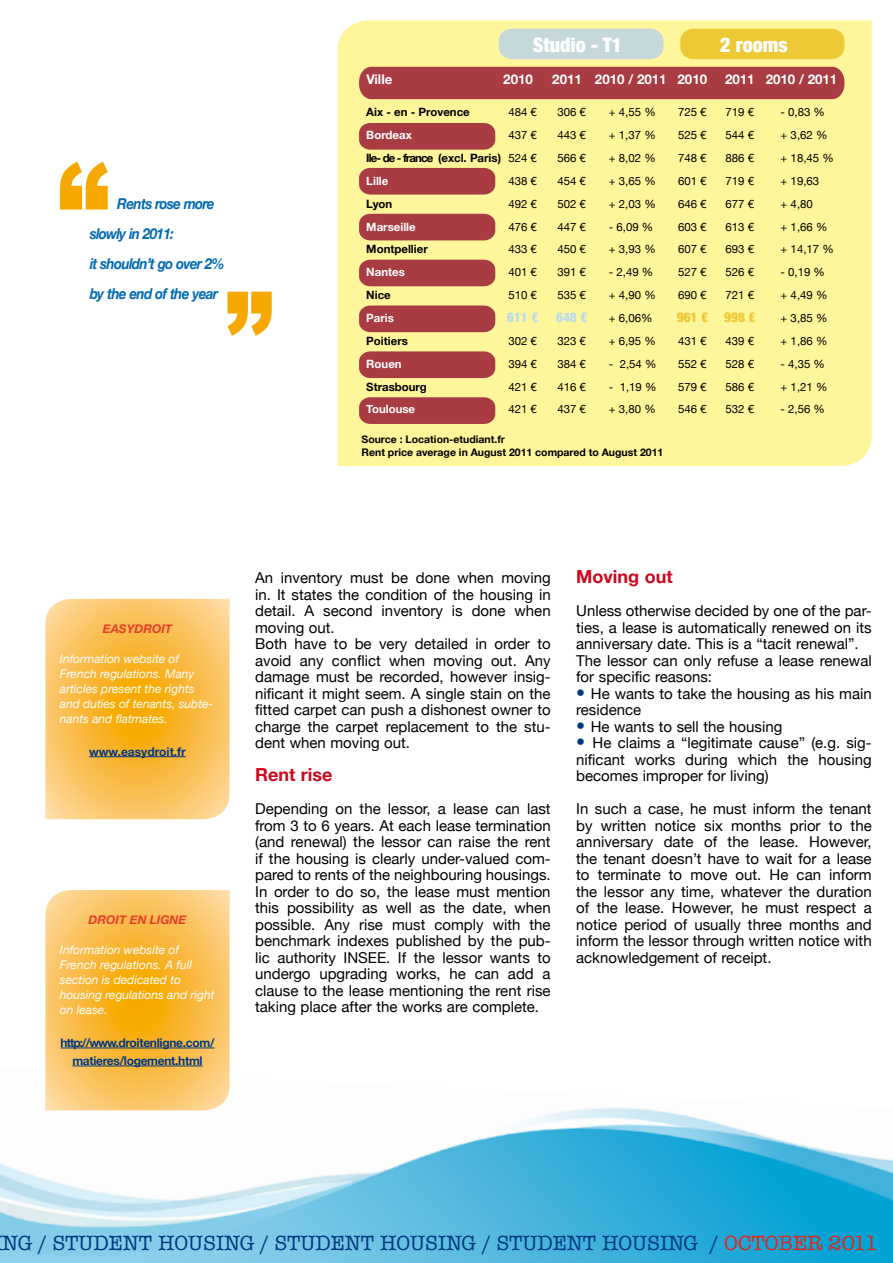
<style>
.page{position:relative;width:893px;height:1263px;background:#fff}
.page>*{position:absolute;margin:0;border:0;box-sizing:border-box;transform-origin:0 0}
.t1{font:21px "American Typewriter";color:#003882}
.t2{font:900 condensed 19.95px "Helvetica Neue";color:#fff}
.t3{font:700 18px "Helvetica Neue";color:#cd071e}
.t4{font:15px/16.5px "Helvetica Neue";color:#000}
.t5{font:italic 700 15px/30px "Helvetica Neue";letter-spacing:-.05em;color:#006ab3;scale:.9 1}
.t6{font:700 13.35px "Helvetica Neue";color:#fff}
.t7{font:900 condensed 13.35px "Helvetica Neue";color:#bbddeb}
.t8{font:900 condensed 13.35px "Helvetica Neue";color:#edca35}
.t9{font:italic 12px/15px "Helvetica Neue";color:#fff}
.t10{font:700 12px/18px "Helvetica Neue";letter-spacing:-.025em;color:#003882;text-align:center}
.t11{font:italic 700 12px "Helvetica Neue";color:#e63e28}
.t12{font:700 12px "Helvetica Neue";color:#003882}
.t13{font:11.4px/22.8px "Helvetica Neue";color:#000;text-align:justify}
.t14{font:700 11.4px "Helvetica Neue";color:#000}
.t15{font:700 11.4px "Helvetica Neue";color:#fff}
.t16{font:700 11.4px "Helvetica Neue";letter-spacing:-.075em;color:#000}
.t17{font:700 10.5px/13.4px "Helvetica Neue";color:#000}
.s1{font-size:18px;color:#003882}
.s2{color:#e42618}
</style>
<div class="page">
<img style="left:0;top:1107px;width:893px;height:156px">
<svg style="left:45px;top:599px;width:185px;height:220px;background:#fabf52"></svg>
<svg style="left:45px;top:890px;width:185px;height:220px;background:#f9bf52"></svg>
<hr style="left:89px;top:756px;width:97px;height:1px;background:#003882">
<hr style="left:61px;top:1048px;width:153px;height:1px;background:#003882">
<hr style="left:72px;top:1066px;width:131px;height:1px;background:#003882">
<div style="left:337px;top:20px;width:535px;height:446px;background:#fff59b"></div>
<div style="left:359px;top:67px;width:485px;height:32px;background:#a83c42"></div>
<div style="left:680px;top:29px;width:164px;height:30px;background:#edca35"></div>
<div style="left:499px;top:29px;width:164px;height:30px;background:#c5d8db"></div>
<div style="left:359px;top:123px;width:136px;height:27px;background:#a83c42"></div>
<div style="left:359px;top:168px;width:136px;height:27px;background:#a83c42"></div>
<div style="left:359px;top:214px;width:136px;height:26px;background:#a83c42"></div>
<div style="left:359px;top:260px;width:136px;height:26px;background:#a83c42"></div>
<div style="left:359px;top:305px;width:136px;height:27px;background:#a83c42"></div>
<div style="left:359px;top:351px;width:136px;height:27px;background:#a83c42"></div>
<div style="left:359px;top:397px;width:136px;height:27px;background:#a83c42"></div>
<svg style="left:60px;top:162px;width:48px;height:47px"></svg>
<svg style="left:227px;top:292px;width:45px;height:44px"></svg>
<p class="t5" style="left:90px;top:188px;width:151px;text-indent:28px">Rents rose more slowly in 2011:<br>it shouldn’t go over 2% by the end of the year</p>
<p class="t6" style="left:366px;top:67px;width:28px">Ville</p>
<h2 class="t2" style="left:533px;top:28px;width:91px">Studio - T1</h2>
<h2 class="t2" style="left:720px;top:28px;width:69px">2 rooms</h2>
<p class="t6" style="left:503px;top:67px;width:31px">2010</p>
<p class="t6" style="left:552px;top:67px;width:156px">2011 2010 / 2011 2010</p>
<p class="t6" style="left:725px;top:67px;width:114px">2011 2010 / 2011</p>
<p class="t13" style="left:508px;top:100px;width:30px">484 € 437 € 524 € 438 € 492 € 476 € 433 € 401 € 510 €</p>
<p class="t7" style="left:507px;top:306px;width:33px">611 €</p>
<p class="t13" style="left:508px;top:329px;width:30px">302 € 394 € 421 € 421 €</p>
<p class="t14" style="left:366px;top:102px;width:105px">Aix - en - Provence</p>
<p class="t15" style="left:366px;top:125px;width:47px">Bordeax</p>
<p class="t16" style="left:366px;top:148px;width:136px">Ile- de - france (excl. Paris)</p>
<p class="t15" style="left:366px;top:170px;width:24px">Lille</p>
<p class="t14" style="left:366px;top:193px;width:28px">Lyon</p>
<p class="t15" style="left:366px;top:216px;width:51px">Marseille</p>
<p class="t14" style="left:366px;top:239px;width:63px">Montpellier</p>
<p class="t15" style="left:366px;top:262px;width:40px">Nantes</p>
<p class="t14" style="left:366px;top:285px;width:26px">Nice</p>
<p class="t15" style="left:366px;top:308px;width:29px">Paris</p>
<p class="t14" style="left:366px;top:330px;width:43px">Poitiers</p>
<p class="t15" style="left:366px;top:353px;width:37px">Rouen</p>
<p class="t14" style="left:366px;top:376px;width:62px">Strasbourg</p>
<p class="t15" style="left:366px;top:399px;width:50px">Toulouse</p>
<p class="t13" style="left:557px;top:100px;width:30px">306 € 443 € 566 € 454 € 502 € 447 € 450 € 391 € 535 €</p>
<p class="t7" style="left:556px;top:306px;width:33px">648 €</p>
<p class="t13" style="left:557px;top:329px;width:30px">323 € 384 € 416 € 437 €</p>
<p class="t13" style="left:609px;top:100px;width:48px">+ 4,55 % + 1,37 % + 8,02 % + 3,65 % + 2,03 %</p>
<p class="t13" style="left:609px;top:214px;width:48px">- 6,09 % + 3,93 %</p>
<p class="t13" style="left:609px;top:260px;width:48px;text-align:left">- 2,49 % + 4,90 % + 6,06% + 6,95 %</p>
<p class="t13" style="left:609px;top:351px;width:49px">- 2,54 %</p>
<p class="t13" style="left:609px;top:374px;width:49px">- 1,19 % + 3,80 %</p>
<p class="t17" style="left:362px;top:432px;width:303px">Source : Location-etudiant.fr<br>Rent price average in August 2011 compared to August 2011</p>
<p class="t13" style="left:678px;top:100px;width:30px">725 € 525 € 748 € 601 € 646 € 603 € 607 € 527 € 690 €</p>
<p class="t8" style="left:677px;top:306px;width:33px">961 €</p>
<p class="t13" style="left:678px;top:329px;width:30px">431 € 552 € 579 € 546 €</p>
<p class="t13" style="left:726px;top:100px;width:30px">719 € 544 € 886 € 719 € 677 € 613 € 693 € 526 € 721 €</p>
<p class="t8" style="left:724px;top:306px;width:33px">998 €</p>
<p class="t13" style="left:726px;top:329px;width:30px">439 € 528 € 586 € 532 €</p>
<p class="t13" style="left:781px;top:100px;width:55px;text-align:left">- 0,83 % + 3,62 % + 18,45 % + 19,63<br>+ 4,80<br>+ 1,66 % + 14,17 %</p>
<p class="t13" style="left:781px;top:260px;width:48px;text-align:left">- 0,19 % + 4,49 % + 3,85 % + 1,86 %</p>
<p class="t13" style="left:781px;top:351px;width:48px">- 4,35 % + 1,21 %</p>
<p class="t13" style="left:781px;top:397px;width:46px">- 2,56 %</p>
<p class="t11" style="left:103px;top:619px;width:71px">EASYDROIT</p>
<p class="t9" style="left:60px;top:650px;width:155px">Information website of<br>French regulations. Many articles present the rights and duties of tenants, subte&shy;nants and flatmates.</p>
<p class="t12" style="left:89px;top:740px;width:98px">www.easydroit.fr</p>
<p class="t11" style="left:89px;top:910px;width:99px">DROIT EN LIGNE</p>
<p class="t9" style="left:60px;top:941px;width:156px">Information website of<br>French regulations. A full section is dedicated to housing regulations and right on lease.</p>
<p class="t10" style="left:61px;top:1033px;width:155px">http://www.droitenligne.com/ matieres/logement.html</p>
<p class="t4" style="left:255px;top:569px;width:297px">An inventory must be done when moving in. It states the condition of the housing in detail. A second inventory is done when moving out.<br>Both have to be very detailed in order to avoid any conflict when moving out. Any damage must be recorded, however insig&shy;nificant it might seem. A single stain on the fitted carpet can push a dishonest owner to charge the carpet replacement to the stu&shy;dent when moving out.</p>
<p class="t3" style="left:255px;top:759px;width:79px">Rent rise</p>
<p class="t4" style="left:255px;top:800px;width:297px;text-align:justify">Depending on the lessor, a lease can last from 3 to 6 years. At each lease termination (and renewal) the lessor can raise the rent if the housing is clearly under-valued com&shy;pared to rents of the neighbouring housings.<br>In order to do so, the lease must mention this possibility as well as the date, when possible. Any rise must comply with the benchmark indexes published by the pub&shy;lic authority INSEE. If the lessor wants to undergo upgrading works, he can add a clause to the lease mentioning the rent rise taking place after the works are complete.</p>
<p class="t3" style="left:576px;top:561px;width:98px">Moving out</p>
<p class="t4" style="left:576px;top:602px;width:297px">Unless otherwise decided by one of the par&shy;ties, a lease is automatically renewed on its anniversary date. This is a “tacit renewal”.<br>The lessor can only refuse a lease renewal for specific reasons:</p>
<p class="t4" style="left:576px;top:684px;width:297px"><span class="s1">•</span> He wants to take the housing as his main residence</p>
<p class="t4" style="left:576px;top:717px;width:208px"><span class="s1">•</span> He wants to sell the housing</p>
<p class="t4" style="left:576px;top:734px;width:297px;text-align:justify"><span class="s1">•</span> He claims a “legitimate cause” (e.g. sig&shy;nificant works during which the housing becomes improper for living)</p>
<p class="t4" style="left:576px;top:800px;width:297px;text-align:justify">In such a case, he must inform the tenant by written notice six months prior to the anniversary date of the lease. However, the tenant doesn’t have to wait for a lease to terminate to move out. He can inform the lessor any time, whatever the duration of the lease. However, he must respect a notice period of usually three months and inform the lessor through written notice with acknowledgement of receipt.</p>
<h1 class="t1" style="left:2px;top:1226px;width:877px">NG / STUDENT HOUSING / STUDENT HOUSING / STUDENT HOUSING / <span class="s2">OCTOBER 2011</span></h1>
</div>
